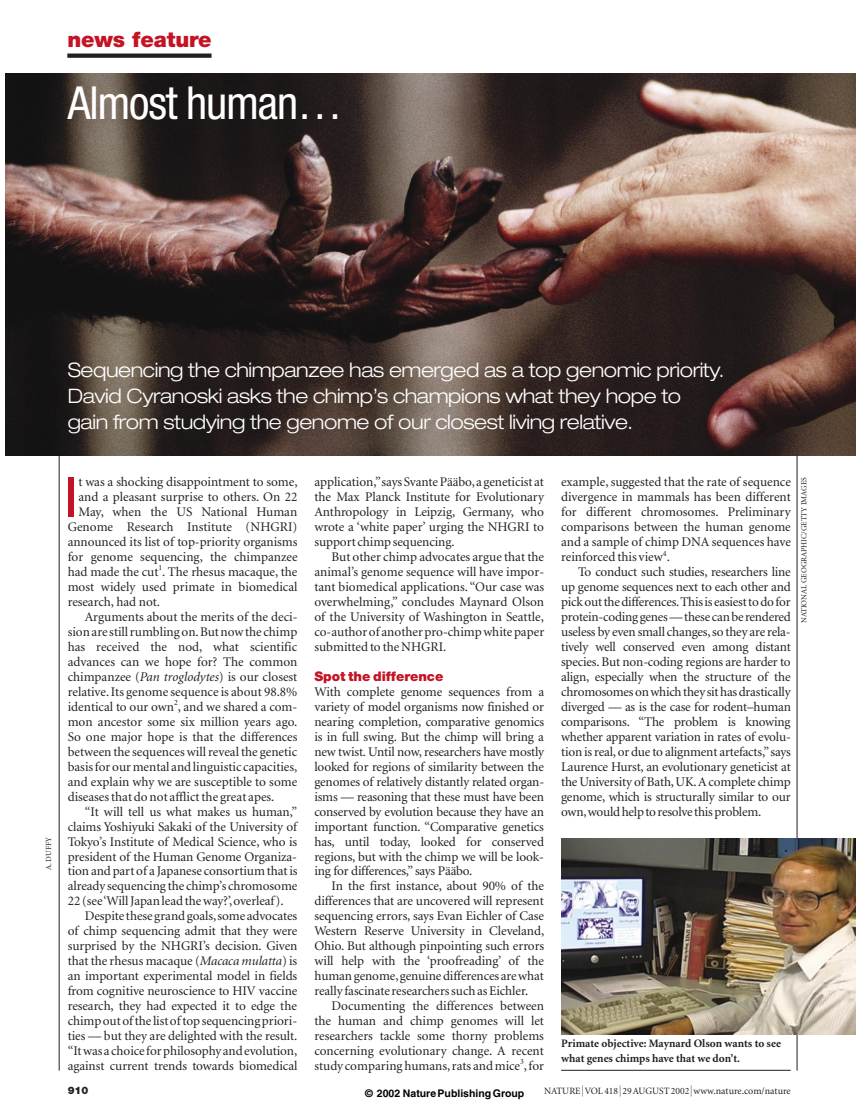
<style>
.page{position:relative;width:864px;height:1115px;background:#fff}
.page>*{position:absolute;margin:0;border:0;box-sizing:border-box;transform-origin:0 0}
.t1{font:55.05px "Helvetica Neue";color:#c41324}
.t2{font:condensed 45.6px "Helvetica Neue";letter-spacing:-.025em;color:#fff}
.t3{font:900 21.3px "Helvetica Neue";letter-spacing:-.005em;color:#c41324}
.t4{font:300 expanded 19.95px/25.7px "Helvetica Neue";letter-spacing:-.02em;color:#fff}
.t5{font:13.2px/15px "Minion";letter-spacing:-.005em;color:#231f20;text-align:justify}
.t6{font:900 13.2px "Helvetica Neue";color:#c41324}
.t7{font:700 11.4px/15px "Minion";color:#231f20}
.t8{font:700 10.5px "Helvetica";color:#000}
.t9{font:900 10.35px "Helvetica Neue";color:#231f20}
.t10{font:9.6px "Minion";color:#231f20}
.t11{font:7.8px "Minion";color:#231f20}
.s1{font-style:italic}
.s2{font-family:"Unica SB";font-weight:300;font-size:11.4px;color:#fff}
.s3{font-size:10.05px;color:#fff}
.s4{font-family:"Unica SB";font-weight:300;font-size:11.4px}
.s5{font-size:10.05px}
</style>
<div class="page">
<hr style="left:59px;top:73px;width:1px;height:997px;background:#231f20">
<hr style="left:797px;top:73px;width:1px;height:997px;background:#231f20">
<div style="left:67px;top:53px;width:145px;height:5px;background:#231f20"></div>
<img style="left:6px;top:73px;width:849px;height:383px">
<img style="left:561px;top:838px;width:294px;height:196px">
<hr style="left:561px;top:1070px;width:230px;height:1px;background:#231f20">
<h3 class="t3" style="left:67px;top:32px;width:146px">news feature</h3>
<h2 class="t2" style="left:68px;top:87px;width:276px">Almost human…</h2>
<h3 class="t4" style="left:68px;top:359px;width:658px">Sequencing the chimpanzee has emerged as a top genomic priority.<br>David Cyranoski asks the chimp’s champions what they hope to gain from studying the genome of our closest living relative.</h3>
<p class="t11" style="left:46px;top:870px;width:34px;rotate:-90deg">A. DUFFY</p>
<h1 class="t1" style="left:64px;top:477px;width:16px">I</h1>
<p class="t5" style="left:78px;top:475px;width:221px">t was a shocking disappointment to some,</p>
<p class="t5" style="left:78px;top:490px;width:221px">and a pleasant surprise to others. On 22</p>
<p class="t5" style="left:78px;top:505px;width:220px">May, when the US National Human</p>
<p class="t5" style="left:68px;top:520px;width:231px">Genome Research Institute (NHGRI)</p>
<p class="t5" style="left:68px;top:535px;width:231px">announced its list of top-priority organisms</p>
<p class="t5" style="left:68px;top:550px;width:231px">for genome sequencing, the chimpanzee</p>
<p class="t5" style="left:68px;top:565px;width:231px">had made the cut<sup>1</sup>. The rhesus macaque, the</p>
<p class="t5" style="left:68px;top:580px;width:231px">most widely used primate in biomedical</p>
<p class="t5" style="left:68px;top:595px;width:94px">research, had not.</p>
<p class="t5" style="left:85px;top:610px;width:214px">Arguments about the merits of the deci-</p>
<p class="t5" style="left:68px;top:625px;width:231px">sion are still rumbling on.But now the chimp</p>
<p class="t5" style="left:68px;top:640px;width:231px">has received the nod, what scientific</p>
<p class="t5" style="left:68px;top:655px;width:231px">advances can we hope for? The common</p>
<p class="t5" style="left:68px;top:670px;width:231px">chimpanzee (<span class="s1">Pan troglodytes</span>) is our closest</p>
<p class="t5" style="left:68px;top:685px;width:231px">relative. Its genome sequence is about 98.8%</p>
<p class="t5" style="left:68px;top:700px;width:231px">identical to our own<sup>2</sup>, and we shared a com-</p>
<p class="t5" style="left:68px;top:715px;width:231px">mon ancestor some six million years ago.</p>
<p class="t5" style="left:68px;top:730px;width:231px">So one major hope is that the differences</p>
<p class="t5" style="left:68px;top:745px;width:231px">between the sequences will reveal the genetic</p>
<p class="t5" style="left:68px;top:760px;width:231px">basis for our mental and linguistic capacities,</p>
<p class="t5" style="left:68px;top:775px;width:231px">and explain why we are susceptible to some</p>
<p class="t5" style="left:68px;top:790px;width:208px">diseases that do not afflict the great apes.</p>
<p class="t5" style="left:85px;top:805px;width:214px">“It will tell us what makes us human,”</p>
<p class="t5" style="left:68px;top:820px;width:231px">claims Yoshiyuki Sakaki of the University of</p>
<p class="t5" style="left:68px;top:835px;width:231px">Tokyo’s Institute of Medical Science, who is</p>
<p class="t5" style="left:68px;top:850px;width:231px">president of the Human Genome Organiza-</p>
<p class="t5" style="left:68px;top:864px;width:231px">tion and part of a Japanese consortium that is</p>
<p class="t5" style="left:68px;top:879px;width:231px">already sequencing the chimp’s chromosome</p>
<p class="t5" style="left:68px;top:894px;width:217px">22 (see ‘Will Japan lead the way?’,overleaf).</p>
<p class="t5" style="left:85px;top:909px;width:214px">Despite these grand goals,some advocates</p>
<p class="t5" style="left:68px;top:924px;width:231px">of chimp sequencing admit that they were</p>
<p class="t5" style="left:68px;top:939px;width:231px">surprised by the NHGRI’s decision. Given</p>
<p class="t5" style="left:68px;top:954px;width:231px">that the rhesus macaque (<span class="s1">Macaca mulatta</span>) is</p>
<p class="t5" style="left:68px;top:969px;width:231px">an important experimental model in fields</p>
<p class="t5" style="left:68px;top:984px;width:231px">from cognitive neuroscience to HIV vaccine</p>
<p class="t5" style="left:68px;top:999px;width:231px">research, they had expected it to edge the</p>
<p class="t5" style="left:68px;top:1014px;width:231px">chimp out of the list of top sequencing priori-</p>
<p class="t5" style="left:68px;top:1029px;width:231px">ties — but they are delighted with the result.</p>
<p class="t5" style="left:68px;top:1044px;width:231px">“It was a choice for philosophy and evolution,</p>
<p class="t5" style="left:68px;top:1059px;width:231px">against current trends towards biomedical</p>
<p class="t5" style="left:314px;top:475px;width:231px">application,”says Svante Pääbo,a geneticist at the Max Planck Institute for Evolutionary Anthropology in Leipzig, Germany, who wrote a ‘white paper’ urging the NHGRI to support chimp sequencing.</p>
<p class="t5" style="left:314px;top:550px;width:231px;text-indent:17px">But other chimp advocates argue that the animal’s genome sequence will have impor&shy;tant biomedical applications. “Our case was overwhelming,” concludes Maynard Olson of the University of Washington in Seattle, co-author of another pro-chimp white paper submitted to the NHGRI.</p>
<p class="t6" style="left:314px;top:671px;width:131px">Spot the difference</p>
<p class="t5" style="left:314px;top:685px;width:231px">With complete genome sequences from a variety of model organisms now finished or nearing completion, comparative genomics is in full swing. But the chimp will bring a new twist. Until now, researchers have mostly looked for regions of similarity between the genomes of relatively distantly related organ&shy;isms — reasoning that these must have been conserved by evolution because they have an important function. “Comparative genetics has, until today, looked for conserved regions, but with the chimp we will be look&shy;ing for differences,” says Pääbo.</p>
<p class="t5" style="left:314px;top:879px;width:231px;text-indent:17px">In the first instance, about 90% of the differences that are uncovered will represent sequencing errors, says Evan Eichler of Case Western Reserve University in Cleveland, Ohio. But although pinpointing such errors will help with the ‘proofreading’ of the human genome,genuine differences are what really fascinate researchers such as Eichler.</p>
<p class="t5" style="left:314px;top:999px;width:231px;text-indent:17px">Documenting the differences between the human and chimp genomes will let researchers tackle some thorny problems concerning evolutionary change. A recent study comparing humans,rats and mice<sup>3</sup>,for</p>
<p class="t5" style="left:561px;top:475px;width:231px">example, suggested that the rate of sequence divergence in mammals has been different for different chromosomes. Preliminary comparisons between the human genome and a sample of chimp DNA sequences have reinforced this view<sup>4</sup>.</p>
<p class="t5" style="left:561px;top:565px;width:231px;text-indent:17px">To conduct such studies, researchers line up genome sequences next to each other and pick out the differences.This is easiest to do for protein-coding genes — these can be rendered useless by even small changes, so they are rela&shy;tively well conserved even among distant species. But non-coding regions are harder to align, especially when the structure of the chromosomes on which they sit has drastically diverged — as is the case for rodent–human comparisons. “The problem is knowing whether apparent variation in rates of evolu&shy;tion is real, or due to alignment artefacts,”says Laurence Hurst, an evolutionary geneticist at the University of Bath, UK.A complete chimp genome, which is structurally similar to our own,would help to resolve this problem.</p>
<p class="t7" style="left:561px;top:1036px;width:221px">Primate objective: Maynard Olson wants to see what genes chimps have that we don’t.</p>
<p class="t9" style="left:68px;top:1086px;width:22px">910</p>
<p class="t10" style="left:521px;top:1086px;width:271px"><span class="s2">|</span> <span class="s3">www</span>NATURE<span class="s4">|</span> VOL 418 <span class="s4">|</span> 29 AUGUST 2002 <span class="s4">|</span> <span class="s5">www.nature.com/nature</span></p>
<p class="t8" style="left:365px;top:1087px;width:161px">© 2002 NaturePublishingGroup</p>
<p class="t11" style="left:801px;top:623px;width:147px;rotate:-90deg">NATIONAL GEOGRAPHIC/GETTY IMAGES</p>
</div>
